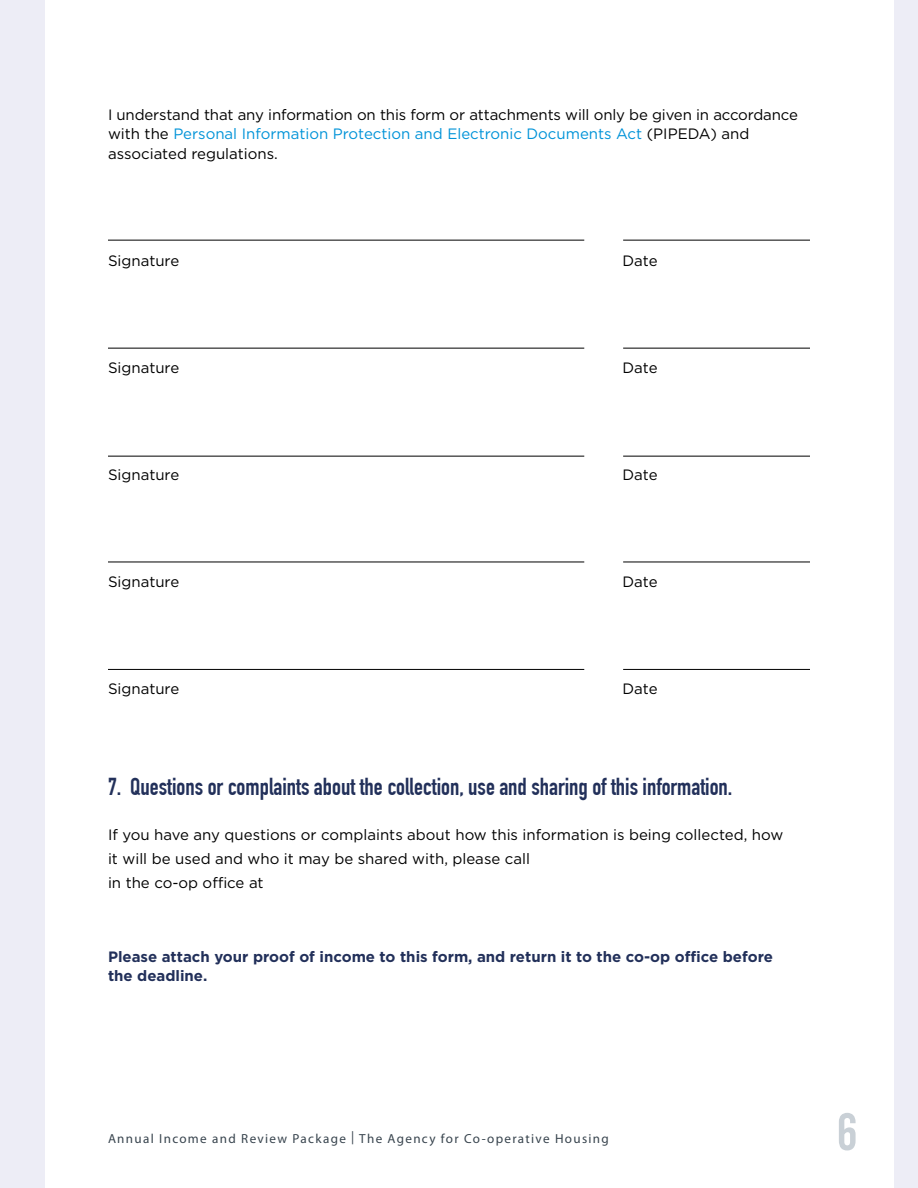
<style>
.page{position:relative;width:918px;height:1188px;background:#fff}
.page>*{position:absolute;margin:0;border:0;box-sizing:border-box;transform-origin:0 0}
.t1{font:51.15px "Alternate Gothic No 2 TL";color:#c9d0d6}
.sub_3{font:700 24px "DIN Condensed";color:#22305a}
.text{font:15px/19.5px "Gotham";color:#000}
.text-2{font:700 15px/19.5px "Gotham";color:#22305a}
.t2{font:13.2px "Myriad Pro";letter-spacing:.1em;color:#38444e}
.s1{color:#0093d8}
</style>
<div class="page">
<div style="left:0;top:0;width:45px;height:1188px;background:#ededf6"></div>
<div style="left:894px;top:0;width:24px;height:1188px;background:#ededf6"></div>
<hr style="left:108px;top:240px;width:476px;height:1px;background:#000">
<hr style="left:623px;top:240px;width:187px;height:1px;background:#000">
<hr style="left:108px;top:348px;width:476px;height:1px;background:#000">
<hr style="left:623px;top:348px;width:187px;height:1px;background:#000">
<hr style="left:108px;top:456px;width:476px;height:1px;background:#000">
<hr style="left:623px;top:456px;width:187px;height:1px;background:#000">
<hr style="left:108px;top:562px;width:476px;height:1px;background:#000">
<hr style="left:623px;top:562px;width:187px;height:1px;background:#000">
<hr style="left:108px;top:669px;width:476px;height:1px;background:#000">
<hr style="left:623px;top:669px;width:187px;height:1px;background:#000">
<p class="text" style="left:108px;top:105px;width:691px">I understand that any information on this form or attachments will only be given in accordance with the <span class="s1">Personal Information Protection and Electronic Documents Act</span> (PIPEDA) and associated regulations.</p>
<p class="text" style="left:108px;top:251px;width:73px">Signature</p>
<p class="text" style="left:622px;top:251px;width:37px">Date</p>
<p class="text" style="left:108px;top:358px;width:73px">Signature</p>
<p class="text" style="left:622px;top:358px;width:37px">Date</p>
<p class="text" style="left:108px;top:465px;width:73px">Signature</p>
<p class="text" style="left:622px;top:465px;width:37px">Date</p>
<p class="text" style="left:108px;top:572px;width:73px">Signature</p>
<p class="text" style="left:622px;top:572px;width:37px">Date</p>
<p class="text" style="left:108px;top:679px;width:73px">Signature</p>
<p class="text" style="left:622px;top:679px;width:37px">Date</p>
<p class="sub_3" style="left:108px;top:772px;width:626px">7. Questions or complaints about the collection, use and sharing of this information.</p>
<p class="text" style="left:108px;top:823px;width:677px;line-height:24px">If you have any questions or complaints about how this information is being collected, how it will be used and who it may be shared with, please call<br>in the co-op office at</p>
<p class="text-2" style="left:108px;top:947px;width:666px">Please attach your proof of income to this form, and return it to the co-op office before the deadline.</p>
<p class="t2" style="left:108px;top:1130px;width:502px">Annual Income and Review Package | The Agency for Co-operative Housing</p>
<h1 class="t1" style="left:837px;top:1104px;width:22px">6</h1>
</div>
